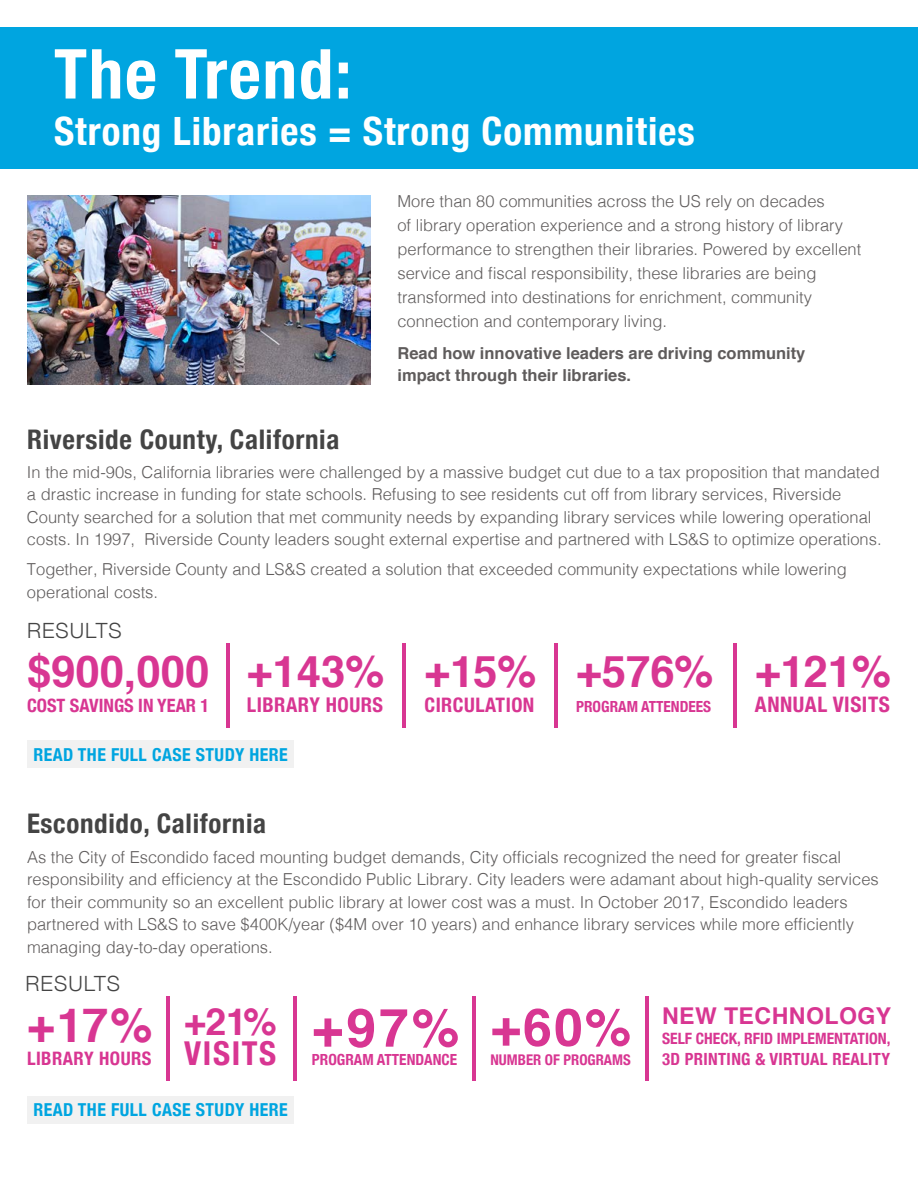
<style>
.page{position:relative;width:918px;height:1188px;background:#fff}
.page>*{position:absolute;margin:0;border:0;box-sizing:border-box;transform-origin:0 0}
.t1{font:700 condensed 69px "Helvetica Neue";letter-spacing:.025em;color:#fff}
.t2{font:700 47.25px "Helvetica";color:#d83692}
.t3{font:700 43.65px "Helvetica";color:#d83692}
.t4{font:700 condensed 39px "Helvetica Neue";letter-spacing:.025em;color:#fff}
.t5{font:700 condensed 27px "Helvetica Neue";letter-spacing:.025em;color:#444}
.t6{font:700 23.1px "Helvetica";letter-spacing:.02em;color:#d83692}
.t7{font:700 condensed 21.3px "Helvetica Neue";letter-spacing:.025em;color:#d83692}
.t8{font:300 21px "Helvetica Neue";letter-spacing:.05em;color:#444}
.t9{font:700 condensed 20.25px "Helvetica Neue";letter-spacing:.025em;color:#d83692}
.t10{font:700 condensed 19.95px "Helvetica Neue";letter-spacing:.025em;color:#d83692}
.t11{font:700 condensed 18.45px "Helvetica Neue";color:#d83692}
.t12{font:700 condensed 17.85px "Helvetica Neue";letter-spacing:.025em;color:#00a5e0}
.t13{font:700 condensed 16.8px "Helvetica Neue";letter-spacing:.02em;color:#d83692}
.t14{font:300 16.5px/22.5px "Helvetica";color:#5f5c5c}
.t15{font:700 16.5px/22.5px "Helvetica";color:#5f5c5c}
.t16{font:700 condensed 15.6px "Helvetica Neue";color:#d83692}
.t17{font:700 condensed 15.3px "Helvetica Neue";color:#d83692}
.t18{font:700 condensed 14.7px "Helvetica Neue";color:#d83692}
.s1{font-size:53.25px}
.s2{font-size:52.05px}
.s3{font-size:18.6px}
.s4{font-size:32.85px}
</style>
<div class="page">
<div style="left:0;top:27px;width:918px;height:141px;background:#00a5e0"></div>
<img style="left:27px;top:195px;width:343px;height:189px">
<div style="left:27px;top:740px;width:267px;height:28px;background:#f1f1f1"></div>
<hr style="left:226px;top:644px;width:4px;height:84px;background:#d83692">
<hr style="left:403px;top:644px;width:3px;height:84px;background:#d83692">
<hr style="left:554px;top:644px;width:3px;height:84px;background:#d83692">
<hr style="left:733px;top:644px;width:4px;height:84px;background:#d83692">
<div style="left:27px;top:1096px;width:267px;height:28px;background:#f1f1f1"></div>
<hr style="left:166px;top:996px;width:4px;height:84px;background:#d83692">
<hr style="left:293px;top:996px;width:4px;height:84px;background:#d83692">
<hr style="left:473px;top:996px;width:3px;height:84px;background:#d83692">
<hr style="left:646px;top:996px;width:3px;height:84px;background:#d83692">
<h1 class="t1" style="left:54px;top:17px;width:299px">The Trend:</h1>
<h3 class="t4" style="left:54px;top:99px;width:642px">Strong Libraries = Strong Communities</h3>
<p class="t14" style="left:397px;top:188px;width:465px;line-height:24px">More than 80 communities across the US rely on decades<br>of library operation experience and a strong history of library performance to strengthen their libraries. Powered by excellent service and fiscal responsibility, these libraries are being transformed into destinations for enrichment, community connection and contemporary living.</p>
<h3 class="t5" style="left:27px;top:417px;width:314px">Riverside County, California</h3>
<p class="t15" style="left:397px;top:342px;width:410px">Read how innovative leaders are driving community impact through their libraries.</p>
<p class="t14" style="left:27px;top:460px;width:856px">In the mid-90s, California libraries were challenged by a massive budget cut due to a tax proposition that mandated a drastic increase in funding for state schools. Refusing to see residents cut off from library services, Riverside County searched for a solution that met community needs by expanding library services while lowering operational costs. In 1997, Riverside County leaders sought external expertise and partnered with LS&amp;S to optimize operations.</p>
<p class="t14" style="left:27px;top:557px;width:821px">Together, Riverside County and LS&amp;S created a solution that exceeded community expectations while lowering operational costs.</p>
<p class="t8" style="left:27px;top:614px;width:96px">RESULTS</p>
<h3 class="t3" style="left:27px;top:636px;width:866px">$900,000 +143% +15% +576% +121%</h3>
<p class="t11" style="left:27px;top:691px;width:184px">COST SAVINGS IN YEAR 1</p>
<p class="t9" style="left:247px;top:688px;width:138px">LIBRARY HOURS</p>
<p class="t10" style="left:424px;top:689px;width:111px">CIRCULATION</p>
<p class="t17" style="left:576px;top:694px;width:137px">PROGRAM ATTENDEES</p>
<p class="t7" style="left:755px;top:687px;width:136px">ANNUAL VISITS</p>
<p class="t12" style="left:33px;top:739px;width:256px">READ THE FULL CASE STUDY HERE</p>
<h3 class="t5" style="left:27px;top:801px;width:241px">Escondido, California</h3>
<p class="t14" style="left:27px;top:844px;width:853px">As the City of Escondido faced mounting budget demands, City officials recognized the need for greater fiscal responsibility and efficiency at the Escondido Public Library. City leaders were adamant about high-quality services for their community so an excellent public library at lower cost was a must. In October 2017, Escondido leaders partnered with LS&amp;S to save $400K/year ($4M over 10 years) and enhance library services while more efficiently managing day-to-day operations.</p>
<p class="t8" style="left:26px;top:966px;width:96px">RESULTS</p>
<h2 class="t2" style="left:27px;top:987px;width:606px">+17% <sup>+21%</sup> <span class="s1">+97%</span> <span class="s2">+60%</span></h2>
<h3 class="t6" style="left:662px;top:997px;width:231px">NEW TECHNOLOGY</h3>
<p class="t16" style="left:662px;top:1025px;width:230px">SELF CHECK, RFID IMPLEMENTATION,</p>
<p class="t13" style="left:662px;top:1045px;width:229px">3D PRINTING &amp; VIRTUAL REALITY</p>
<p class="t17" style="left:27px;top:1047px;width:432px"><span class="s3">LIBRARY HOURS</span> <span class="s4">VISITS</span> PROGRAM ATTENDANCE</p>
<p class="t18" style="left:491px;top:1047px;width:142px">NUMBER OF PROGRAMS</p>
<p class="t12" style="left:33px;top:1095px;width:256px">READ THE FULL CASE STUDY HERE</p>
</div>
